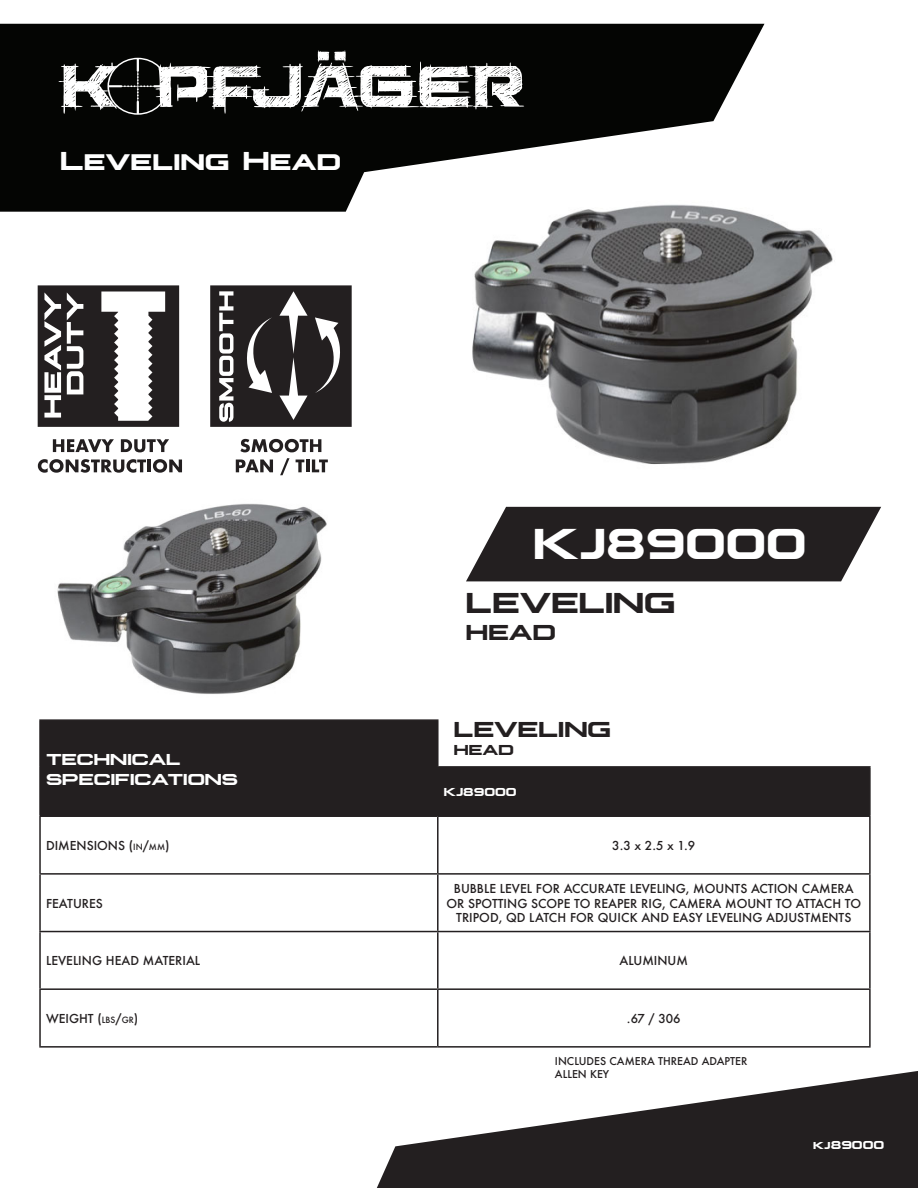
<style>
.page{position:relative;width:918px;height:1188px;background:#fff}
.page>*{position:absolute;margin:0;border:0;box-sizing:border-box;transform-origin:0 0}
.t1{font:700 45px "Plateia";color:#fff}
.t2{font:700 30px "Plateia";color:#231f20}
.t3{font:700 27px "Plateia";color:#fff}
.t4{font:700 22.5px "Plateia";color:#231f20}
.t5{font:700 16.5px "Plateia";color:#fff}
.t6{font:700 15px "Plateia";color:#231f20}
.t7{font:500 12px/14.4px "Futura";color:#231f20;text-align:center}
.t8{font:700 12px "Plateia";color:#fff}
.t9{font:500 10.5px "Futura";color:#231f20}
.s1{font-style:inherit}
.s2{font-size:8.4px}
</style>
<div class="page">
<svg style="left:466px;top:507px;width:415px;height:74px;background:#383435"></svg>
<svg style="left:0;top:24px;width:764px;height:188px;fill:#040503"></svg>
<svg style="left:377px;top:1071px;width:541px;height:117px;fill:#231f20"></svg>
<svg style="left:59px;top:50px;width:465px;height:65px"></svg>
<svg style="left:38px;top:285px;width:141px;height:142px"></svg>
<svg style="left:53px;top:439px;width:61px;height:13px"></svg>
<svg style="left:121px;top:439px;width:48px;height:13px"></svg>
<svg style="left:38px;top:459px;width:108px;height:14px"></svg>
<hr style="left:147px;top:460px;width:4px;height:12px;background:#231f20">
<svg style="left:153px;top:459px;width:29px;height:14px"></svg>
<svg style="left:210px;top:285px;width:142px;height:142px;background:#484445"></svg>
<svg style="left:240px;top:439px;width:81px;height:13px"></svg>
<svg style="left:236px;top:460px;width:37px;height:12px"></svg>
<svg style="left:280px;top:458px;width:10px;height:17px"></svg>
<svg style="left:296px;top:460px;width:32px;height:12px"></svg>
<svg style="left:41px;top:721px;width:828px;height:94px;fill:#231f20"></svg>
<hr style="left:39px;top:719px;width:400px;height:2px;background:#231f20">
<hr style="left:39px;top:721px;width:2px;height:46px;background:#231f20">
<hr style="left:437px;top:721px;width:2px;height:45px;background:#231f20">
<hr style="left:39px;top:767px;width:2px;height:48px;background:#231f20">
<hr style="left:437px;top:768px;width:2px;height:47px;background:#231f20">
<hr style="left:869px;top:768px;width:2px;height:47px;background:#231f20">
<hr style="left:39px;top:815px;width:399px;height:2px;background:#231f20">
<hr style="left:39px;top:817px;width:2px;height:56px;background:#231f20">
<hr style="left:438px;top:815px;width:433px;height:2px;background:#231f20">
<hr style="left:437px;top:817px;width:2px;height:56px;background:#231f20">
<hr style="left:869px;top:817px;width:2px;height:56px;background:#231f20">
<hr style="left:39px;top:873px;width:399px;height:2px;background:#231f20">
<hr style="left:39px;top:875px;width:2px;height:56px;background:#231f20">
<hr style="left:438px;top:873px;width:433px;height:2px;background:#231f20">
<hr style="left:437px;top:875px;width:2px;height:56px;background:#231f20">
<hr style="left:869px;top:875px;width:2px;height:56px;background:#231f20">
<hr style="left:39px;top:931px;width:399px;height:1px;background:#231f20">
<hr style="left:39px;top:932px;width:2px;height:56px;background:#231f20">
<hr style="left:438px;top:931px;width:433px;height:1px;background:#231f20">
<hr style="left:437px;top:932px;width:2px;height:56px;background:#231f20">
<hr style="left:869px;top:932px;width:2px;height:56px;background:#231f20">
<hr style="left:39px;top:988px;width:399px;height:2px;background:#231f20">
<hr style="left:39px;top:990px;width:2px;height:56px;background:#231f20">
<hr style="left:438px;top:988px;width:433px;height:2px;background:#231f20">
<hr style="left:437px;top:990px;width:2px;height:56px;background:#231f20">
<hr style="left:869px;top:990px;width:2px;height:56px;background:#231f20">
<hr style="left:39px;top:1046px;width:399px;height:2px;background:#231f20">
<hr style="left:438px;top:1046px;width:433px;height:2px;background:#231f20">
<hr style="left:437px;top:766px;width:434px;height:2px;background:#231f20">
<img style="left:438px;top:169px;width:395px;height:296px">
<img style="left:57px;top:503px;width:270px;height:191px">
<p class="t3" style="left:60px;top:145px;width:283px">Leveling Head</p>
<p class="t5" style="left:46px;top:750px;width:136px">TECHNICAL</p>
<p class="t5" style="left:46px;top:769px;width:194px">SPECIFICATIONS</p>
<p class="t1" style="left:533px;top:517px;width:275px">KJ89000</p>
<p class="t2" style="left:466px;top:586px;width:211px">LEVELING</p>
<p class="t4" style="left:466px;top:620px;width:91px">HEAD</p>
<p class="t4" style="left:454px;top:716px;width:159px">LEVELING</p>
<p class="t6" style="left:454px;top:741px;width:61px">HEAD</p>
<p class="t8" style="left:444px;top:785px;width:74px">KJ89000</p>
<p class="t7" style="left:46px;top:838px;width:125px">DIMENSIONS <span class="s1">(</span><span class="s2">IN</span><span class="s1">/</span><span class="s2">MM</span><span class="s1">)</span></p>
<p class="t7" style="left:612px;top:838px;width:85px">3.3 x 2.5 x 1.9</p>
<p class="t7" style="left:46px;top:896px;width:58px">FEATURES</p>
<p class="t7" style="left:447px;top:881px;width:416px">BUBBLE LEVEL FOR ACCURATE LEVELING, MOUNTS ACTION CAMERA<br>OR SPOTTING SCOPE TO REAPER RIG, CAMERA MOUNT TO ATTACH TO<br>TRIPOD, QD LATCH FOR QUICK AND EASY LEVELING ADJUSTMENTS</p>
<p class="t7" style="left:46px;top:954px;width:156px">LEVELING HEAD MATERIAL</p>
<p class="t7" style="left:620px;top:954px;width:70px">ALUMINUM</p>
<p class="t7" style="left:46px;top:1011px;width:94px">WEIGHT <span class="s1">(</span><span class="s2">LBS</span><span class="s1">/</span><span class="s2">GR</span><span class="s1">)</span></p>
<p class="t7" style="left:627px;top:1011px;width:55px">.67 / 306</p>
<p class="t9" style="left:555px;top:1054px;width:194px">INCLUDES CAMERA THREAD ADAPTER</p>
<p class="t9" style="left:555px;top:1067px;width:56px">ALLEN KEY</p>
<p class="t8" style="left:813px;top:1138px;width:72px">kj89000</p>
</div>
